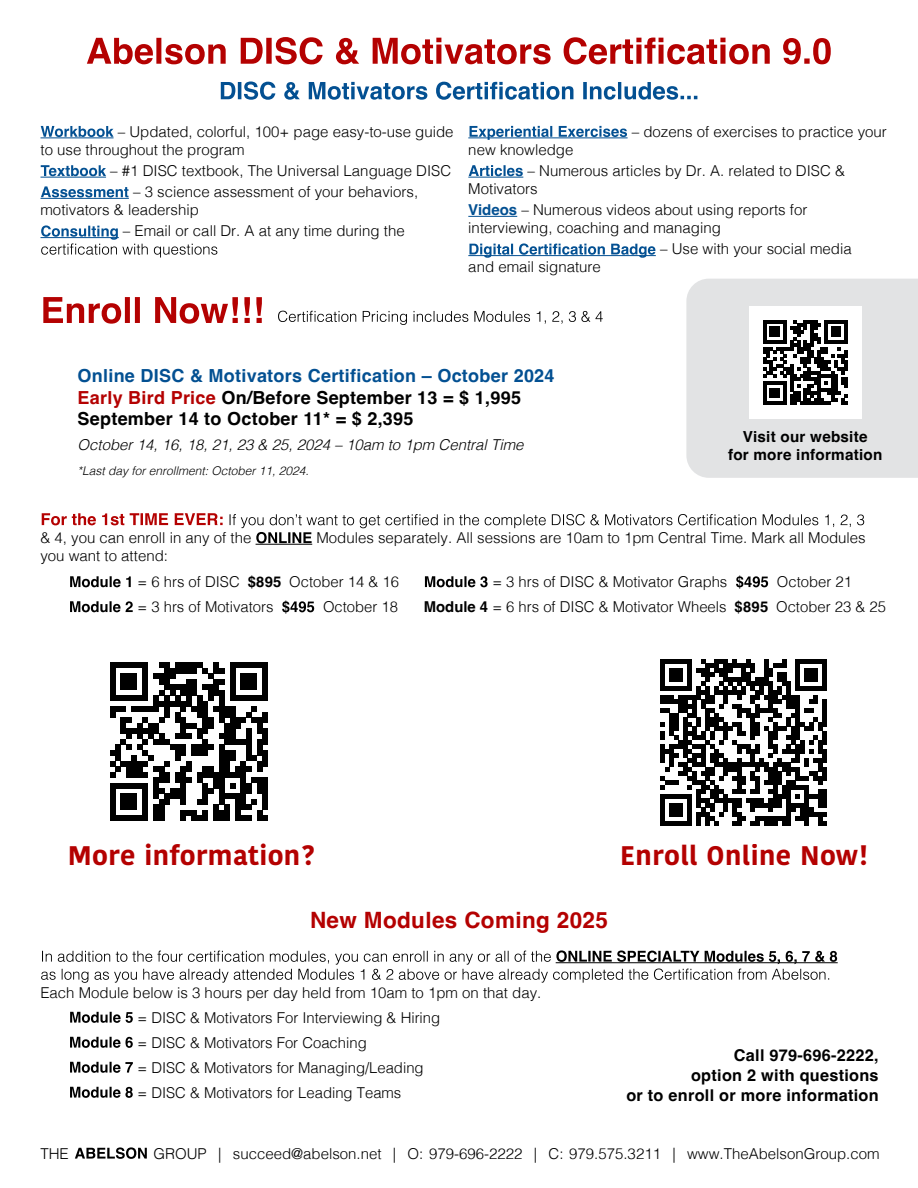
<style>
.page{position:relative;width:918px;height:1188px;background:#fff}
.page>*{position:absolute;margin:0;border:0;box-sizing:border-box;transform-origin:0 0}
.t1{font:700 26.85px "Kohinoor Telugu";letter-spacing:.015em;color:#b40101}
.t2{font:700 22.5px "Helvetica";letter-spacing:.015em;color:#b40101}
.t3{font:700 18px/21.6px "Helvetica";letter-spacing:.015em;color:#000}
.t4{font:700 16.35px/19.5px "Helvetica";letter-spacing:.015em;color:#000;text-align:right}
.t5{font:700 15.3px/18.3px "Helvetica";letter-spacing:.015em;color:#000;text-align:center}
.t6{font:300 15px/25px "Helvetica";color:#000}
.t7{font:italic 300 15px "Helvetica";color:#000}
.t8{font:700 14.85px "Helvetica";letter-spacing:.015em;color:#000}
.t9{font:italic 300 12px "Helvetica";color:#000}
.s1{font-weight:700;color:#035092}
.s2{color:#035092}
.s3{color:#b40101}
.s4{font-weight:700}
</style>
<div class="page">
<div style="left:686px;top:279px;width:232px;height:199px;background:#e2e3e4"></div>
<hr style="left:556px;top:962px;width:282px;height:1px;background:#000">
<svg style="left:41px;top:950px;width:796px;height:33px"></svg>
<svg style="left:70px;top:1012px;width:63px;height:11px"></svg>
<svg style="left:70px;top:1037px;width:63px;height:11px"></svg>
<svg style="left:70px;top:1062px;width:63px;height:11px"></svg>
<svg style="left:70px;top:1087px;width:63px;height:11px"></svg>
<hr style="left:40px;top:138px;width:74px;height:1px;background:#035092">
<hr style="left:40px;top:177px;width:66px;height:1px;background:#035092">
<hr style="left:40px;top:198px;width:89px;height:1px;background:#035092">
<hr style="left:40px;top:237px;width:79px;height:1px;background:#035092">
<svg style="left:41px;top:126px;width:73px;height:11px"></svg>
<svg style="left:41px;top:165px;width:65px;height:11px"></svg>
<svg style="left:41px;top:186px;width:87px;height:12px"></svg>
<svg style="left:41px;top:225px;width:176px;height:33px"></svg>
<hr style="left:468px;top:138px;width:160px;height:1px;background:#035092">
<hr style="left:468px;top:177px;width:55px;height:1px;background:#035092">
<hr style="left:468px;top:216px;width:49px;height:1px;background:#035092">
<hr style="left:468px;top:255px;width:188px;height:1px;background:#035092">
<svg style="left:470px;top:126px;width:157px;height:14px"></svg>
<svg style="left:469px;top:165px;width:54px;height:11px"></svg>
<svg style="left:469px;top:243px;width:186px;height:15px"></svg>
<svg style="left:75px;top:1147px;width:72px;height:12px"></svg>
<hr style="left:256px;top:544px;width:56px;height:1px;background:#000">
<svg style="left:42px;top:513px;width:181px;height:12px"></svg>
<svg style="left:230px;top:514px;width:634px;height:29px"></svg>
<svg style="left:43px;top:297px;width:219px;height:27px"></svg>
<svg style="left:87px;top:37px;width:744px;height:27px"></svg>
<svg style="left:221px;top:81px;width:476px;height:19px"></svg>
<svg style="left:278px;top:311px;width:325px;height:14px"></svg>
<svg style="left:70px;top:576px;width:61px;height:11px"></svg>
<svg style="left:70px;top:601px;width:63px;height:11px"></svg>
<svg style="left:282px;top:600px;width:32px;height:14px"></svg>
<svg style="left:425px;top:576px;width:63px;height:11px"></svg>
<svg style="left:736px;top:575px;width:32px;height:14px"></svg>
<svg style="left:110px;top:663px;width:158px;height:158px"></svg>
<div style="left:749px;top:306px;width:112px;height:112px;background:#fff"></div>
<svg style="left:763px;top:320px;width:85px;height:85px"></svg>
<svg style="left:660px;top:659px;width:167px;height:166px"></svg>
<p class="t6" style="left:41px;top:121px;width:415px;line-height:18px;text-indent:77px">– Updated, colorful, 100+ page easy-to-use guide to use throughout the program</p>
<p class="t6" style="left:110px;top:157px;width:342px">– #1 DISC textbook, The Universal Language DISC</p>
<p class="t6" style="left:41px;top:182px;width:379px;line-height:18px;text-indent:93px">– 3 science assessment of your behaviors, motivators &amp; leadership</p>
<p class="t6" style="left:123px;top:218px;width:283px">– Email or call Dr. A at any time during the</p>
<p class="t6" style="left:632px;top:118px;width:257px">– dozens of exercises to practice your</p>
<p class="t6" style="left:468px;top:136px;width:107px">new knowledge</p>
<p class="t6" style="left:468px;top:161px;width:378px;line-height:18px;text-indent:59px">– Numerous articles by Dr. A. related to DISC &amp;<br>Motivators</p>
<p class="t6" style="left:468px;top:200px;width:341px;line-height:18px"><span class="s1">Videos</span> – Numerous videos about using reports for interviewing, coaching and managing</p>
<p class="t6" style="left:660px;top:236px;width:193px">– Use with your social media</p>
<p class="t6" style="left:468px;top:254px;width:134px">and email signature</p>
<p class="t3" style="left:78px;top:367px;width:479px"><span class="s2">Online DISC &amp; Motivators Certification – October 2024<br></span><span class="s3">Early Bird Price</span> On/Before September 13 = $ 1,995<br>September 14 to October 11* = $ 2,395</p>
<p class="t7" style="left:78px;top:432px;width:448px">October 14, 16, 18, 21, 23 &amp; 25, 2024 – 10am to 1pm Central Time</p>
<p class="t9" style="left:78px;top:461px;width:233px">*Last day for enrollment: October 11, 2024.</p>
<p class="t5" style="left:728px;top:429px;width:156px">Visit our website<br>for more information</p>
<p class="t6" style="left:40px;top:524px;width:212px">&amp; 4, you can enroll in any of the</p>
<p class="t6" style="left:316px;top:524px;width:551px">Modules separately. All sessions are 10am to 1pm Central Time. Mark all Modules</p>
<p class="t6" style="left:40px;top:542px;width:129px">you want to attend:</p>
<p class="t8" style="left:248px;top:573px;width:35px">$895</p>
<p class="t6" style="left:138px;top:568px;width:104px">= 6 hrs of DISC</p>
<p class="t6" style="left:289px;top:568px;width:111px">October 14 &amp; 16</p>
<p class="t6" style="left:137px;top:593px;width:138px">= 3 hrs of Motivators</p>
<p class="t6" style="left:323px;top:593px;width:77px">October 18</p>
<p class="t6" style="left:492px;top:568px;width:237px">= 3 hrs of DISC &amp; Motivator Graphs</p>
<p class="t6" style="left:777px;top:568px;width:77px">October 21</p>
<p class="t6" style="left:424px;top:593px;width:304px"><span class="s4">Module 4</span> = 6 hrs of DISC &amp; Motivator Wheels</p>
<p class="t6" style="left:776px;top:593px;width:111px">October 23 &amp; 25</p>
<p class="t8" style="left:735px;top:598px;width:35px">$895</p>
<h1 class="t1" style="left:68px;top:840px;width:249px">More information?</h1>
<h1 class="t1" style="left:620px;top:840px;width:250px">Enroll Online Now!</h1>
<h2 class="t2" style="left:310px;top:906px;width:299px">New Modules Coming 2025</h2>
<p class="t6" style="left:137px;top:979px;width:406px;text-indent:-97px">Each Module below is 3 hours per day held from 10am to 1pm on that day. = DISC &amp; Motivators For Interviewing &amp; Hiring<br>= DISC &amp; Motivators For Coaching<br>= DISC &amp; Motivators for Managing/Leading<br>= DISC &amp; Motivators for Leading Teams</p>
<p class="t4" style="left:626px;top:1048px;width:254px">Call 979-696-2222,<br>option 2 with questions<br>or to enroll or more information</p>
<p class="t6" style="left:40px;top:1140px;width:30px">THE</p>
<p class="t6" style="left:153px;top:1140px;width:728px">GROUP | succeed@abelson.net | O: 979-696-2222 | C: 979.575.3211 | www.TheAbelsonGroup.com</p>
</div>
